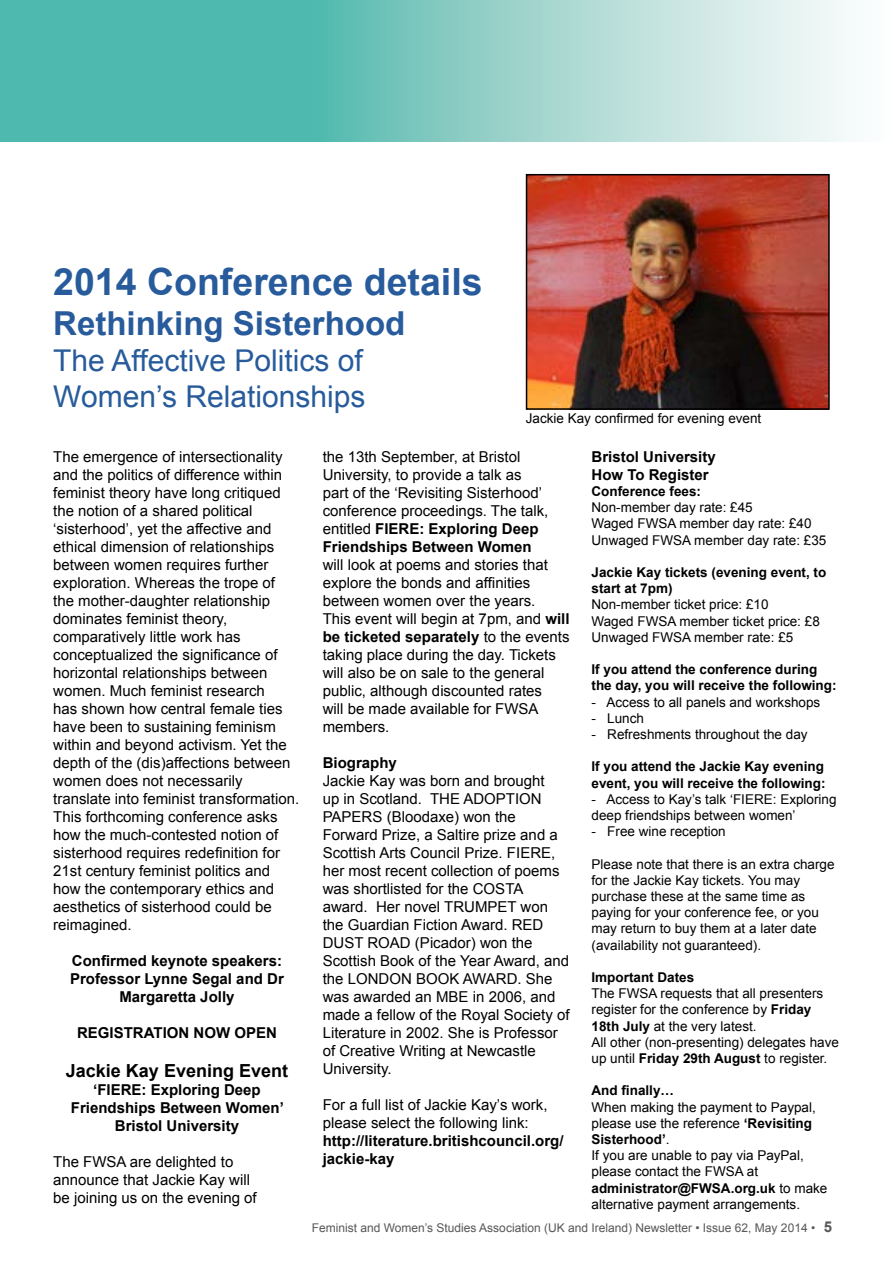
<style>
.page{position:relative;width:893px;height:1263px;background:#fff}
.page>*{position:absolute;margin:0;border:0;box-sizing:border-box;transform-origin:0 0}
.t1{font:700 37.5px "Arial";color:#275b9b}
.t2{font:700 33px "Arial";color:#275b9b}
.t3{font:30px/36px "Arial";color:#275b9b}
.t4{font:700 18px "Arial";color:#000}
.t5{font:15px/18px "Arial";color:#000}
.t6{font:700 15px/18px "Arial";color:#000;text-align:center}
.t7{font:13.5px/16.2px "Arial";color:#000}
.t8{font:700 13.5px/16.2px "Arial";color:#000}
.t9{font:12px "Arial";color:#575756}
.s1{font-weight:700}
.s2{font-weight:700;font-size:15px}
</style>
<div class="page">
<div style="left:0;top:0;width:323px;height:142px;background:#4ebaaf"></div>
<div style="left:316px;top:0;width:577px;height:142px;background:linear-gradient(to right,#5dbaaf,#fff)"></div>
<img style="left:529px;top:177px;width:298px;height:230px">
<div style="left:526px;top:174px;width:304px;height:236px;border:2px solid #000"></div>
<h1 class="t1" style="left:53px;top:257px;width:431px">2014 Conference details</h1>
<h2 class="t2" style="left:53px;top:302px;width:354px">Rethinking Sisterhood</h2>
<h3 class="t3" style="left:53px;top:343px;width:314px">The Affective Politics of<br>Women’s Relationships</h3>
<p class="t5" style="left:53px;top:448px;width:247px">The emergence of intersectionality and the politics of difference within feminist theory have long critiqued the notion of a shared political ‘sisterhood’, yet the affective and ethical dimension of relationships between women requires further exploration. Whereas the trope of the mother-daughter relationship dominates feminist theory, comparatively little work has conceptualized the significance of horizontal relationships between women. Much feminist research<br>has shown how central female ties have been to sustaining feminism within and beyond activism. Yet the depth of the (dis)affections between women does not necessarily translate into feminist transformation.<br>This forthcoming conference asks how the much-contested notion of sisterhood requires redefinition for 21st century feminist politics and how the contemporary ethics and aesthetics of sisterhood could be reimagined.</p>
<p class="t6" style="left:70px;top:952px;width:215px">Confirmed keynote speakers:<br>Professor Lynne Segal and Dr<br>Margaretta Jolly</p>
<p class="t6" style="left:77px;top:1024px;width:201px">REGISTRATION NOW OPEN</p>
<p class="t4" style="left:66px;top:1059px;width:224px">Jackie Kay Evening Event</p>
<p class="t6" style="left:71px;top:1081px;width:215px">‘FIERE: Exploring Deep<br>Friendships Between Women’<br>Bristol University</p>
<p class="t5" style="left:53px;top:1153px;width:205px">The FWSA are delighted to announce that Jackie Kay will be joining us on the evening of</p>
<p class="t7" style="left:526px;top:411px;width:237px">Jackie Kay confirmed for evening event</p>
<p class="t5" style="left:323px;top:448px;width:227px">the 13th September, at Bristol<br>University, to provide a talk as part of the ‘Revisiting Sisterhood’ conference proceedings. The talk, entitled <span class="s1">FIERE: Exploring Deep<br>Friendships Between Women</span></p>
<p class="t5" style="left:323px;top:556px;width:248px">will look at poems and stories that explore the bonds and affinities between women over the years.<br>This event will begin at 7pm, and <span class="s1">will be ticketed separately</span> to the events taking place during the day. Tickets will also be on sale to the general public, although discounted rates<br>will be made available for FWSA members.</p>
<p class="t6" style="left:323px;top:754px;width:76px">Biography</p>
<p class="t5" style="left:323px;top:772px;width:248px">Jackie Kay was born and brought<br>up in Scotland. THE ADOPTION<br>PAPERS (Bloodaxe) won the<br>Forward Prize, a Saltire prize and a<br>Scottish Arts Council Prize. FIERE, her most recent collection of poems was shortlisted for the COSTA award. Her novel TRUMPET won the Guardian Fiction Award. RED<br>DUST ROAD (Picador) won the<br>Scottish Book of the Year Award, and the LONDON BOOK AWARD. She was awarded an MBE in 2006, and made a fellow of the Royal Society of<br>Literature in 2002. She is Professor of Creative Writing at Newcastle<br>University.</p>
<p class="t5" style="left:323px;top:1096px;width:226px">For a full list of Jackie Kay’s work, please select the following link:</p>
<p class="t6" style="left:323px;top:1132px;width:242px;text-align:left">http://literature.britishcouncil.org/ jackie-kay</p>
<p class="t6" style="left:591px;top:448px;width:126px;text-align:left">Bristol University<br>How To Register</p>
<p class="t8" style="left:591px;top:483px;width:111px">Conference fees:</p>
<p class="t7" style="left:591px;top:499px;width:236px">Non-member day rate: £45<br>Waged FWSA member day rate: £40<br>Unwaged FWSA member day rate: £35</p>
<p class="t8" style="left:591px;top:564px;width:236px">Jackie Kay tickets (evening event, to start at 7pm)</p>
<p class="t7" style="left:591px;top:597px;width:230px">Non-member ticket price: £10<br>Waged FWSA member ticket price: £8<br>Unwaged FWSA member rate: £5</p>
<p class="t8" style="left:591px;top:662px;width:247px">If you attend the conference during the day, you will receive the following:</p>
<p class="t7" style="left:591px;top:694px;width:230px">- Access to all panels and workshops</p>
<p class="t7" style="left:591px;top:710px;width:54px">- Lunch</p>
<p class="t7" style="left:591px;top:726px;width:218px">- Refreshments throughout the day</p>
<p class="t8" style="left:591px;top:759px;width:236px">If you attend the Jackie Kay evening event, you will receive the following:</p>
<p class="t7" style="left:591px;top:791px;width:247px">- Access to Kay’s talk ‘FIERE: Exploring deep friendships between women’</p>
<p class="t7" style="left:591px;top:823px;width:136px">- Free wine reception</p>
<p class="t7" style="left:591px;top:856px;width:245px">Please note that there is an extra charge for the Jackie Kay tickets. You may purchase these at the same time as paying for your conference fee, or you may return to buy them at a later date (availability not guaranteed).</p>
<p class="t8" style="left:591px;top:969px;width:104px">Important Dates</p>
<p class="t7" style="left:591px;top:985px;width:249px">The FWSA requests that all presenters register for the conference by <span class="s1">Friday 18th July</span> at the very latest.<br>All other (non-presenting) delegates have up until <span class="s1">Friday 29th August</span> to register.</p>
<p class="t8" style="left:591px;top:1083px;width:84px">And finally…</p>
<p class="t7" style="left:591px;top:1099px;width:237px">When making the payment to Paypal, please use the reference <span class="s1">‘Revisiting<br>Sisterhood’</span>.<br>If you are unable to pay via PayPal, please contact the FWSA at <span class="s1">administrator@FWSA.org.uk</span> to make alternative payment arrangements.</p>
<p class="t9" style="left:312px;top:1220px;width:522px">Feminist and Women’s Studies Association (UK and Ireland) Newsletter • Issue 62, May 2014 • <span class="s2">5</span></p>
</div>
